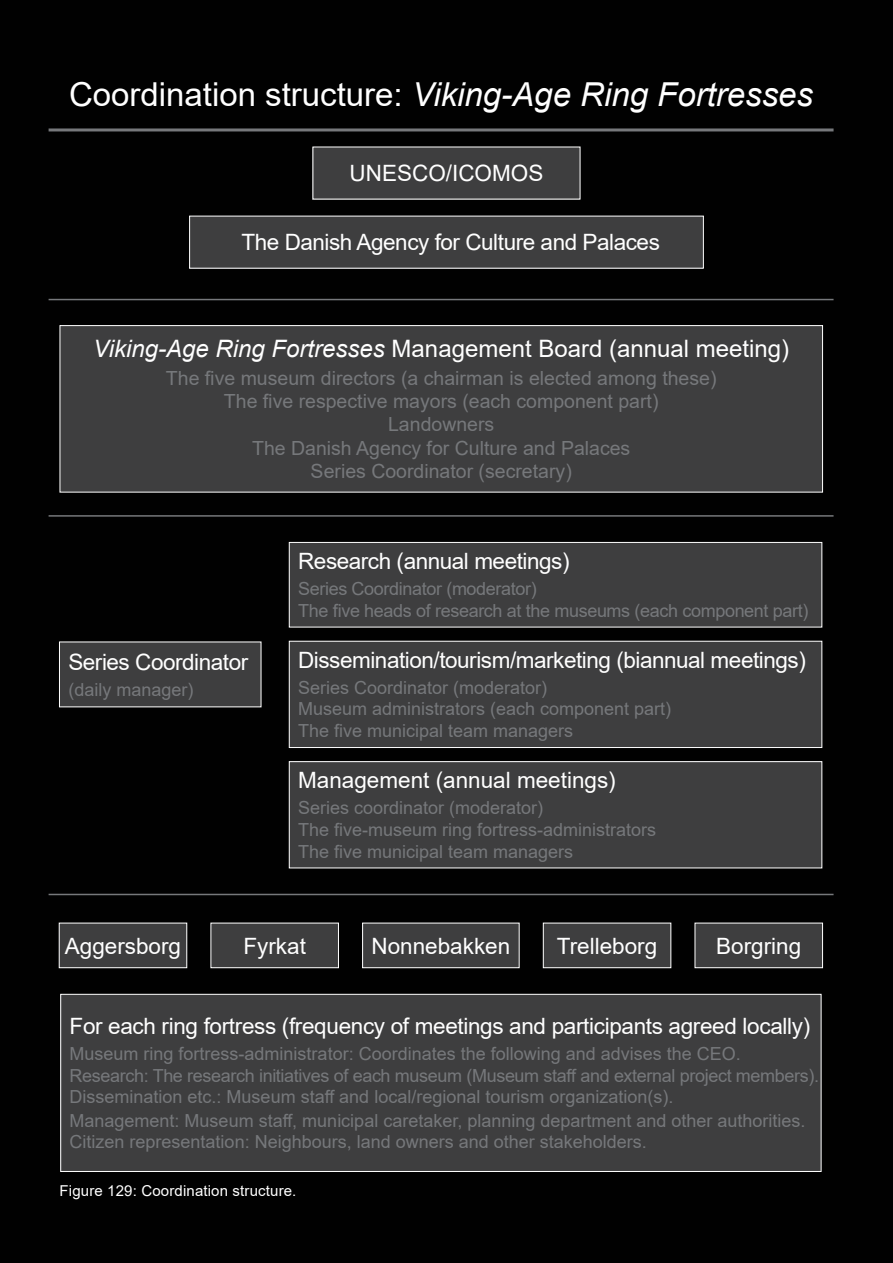
<style>
.page{position:relative;width:893px;height:1263px;background:#010101}
.page>*{position:absolute;margin:0;border:0;box-sizing:border-box;transform-origin:0 0}
.t1{font:italic 33px "Arial";color:#fff}
.t2{font:24px "Arial";color:#fff}
.t3{font:22.5px "Arial";letter-spacing:-.015em;color:#fff}
.t4{font:19.5px "Arial";color:#76787b}
.t5{font:18px "Arial";color:#76787b}
.t6{font:18px "Arial";letter-spacing:-.02em;color:#76787b}
.billedtekst_på_sort_baggrund{font:15px "Arial";letter-spacing:.01em;color:#fff}
.s1{font-style:normal}
.s2{font-style:italic}
</style>
<div class="page">
<div style="left:695px;top:923px;width:127px;height:45px;background:#3e3e3f"></div>
<div style="left:695px;top:923px;width:128px;height:45px;border:1px solid #fff"></div>
<div style="left:313px;top:147px;width:267px;height:52px;background:#3e3e3f"></div>
<div style="left:190px;top:216px;width:513px;height:52px;background:#3e3e3f"></div>
<div style="left:60px;top:326px;width:762px;height:166px;background:#3e3e3f"></div>
<div style="left:60px;top:325px;width:763px;height:167px;border:1px solid #fff"></div>
<div style="left:289px;top:542px;width:533px;height:85px;background:#3e3e3f"></div>
<div style="left:289px;top:542px;width:533px;height:85px;border:1px solid #fff"></div>
<div style="left:289px;top:641px;width:533px;height:106px;background:#3e3e3f"></div>
<div style="left:289px;top:641px;width:533px;height:107px;border:1px solid #fff"></div>
<div style="left:289px;top:762px;width:533px;height:106px;background:#3e3e3f"></div>
<div style="left:289px;top:761px;width:533px;height:107px;border:1px solid #fff"></div>
<div style="left:59px;top:642px;width:202px;height:65px;background:#3e3e3f"></div>
<div style="left:59px;top:923px;width:128px;height:45px;background:#3e3e3f"></div>
<div style="left:59px;top:923px;width:128px;height:45px;border:1px solid #fff"></div>
<div style="left:211px;top:923px;width:127px;height:45px;background:#3e3e3f"></div>
<div style="left:211px;top:923px;width:128px;height:45px;border:1px solid #fff"></div>
<div style="left:363px;top:923px;width:156px;height:45px;background:#3e3e3f"></div>
<div style="left:362px;top:923px;width:158px;height:45px;border:1px solid #fff"></div>
<div style="left:543px;top:923px;width:128px;height:45px;background:#3e3e3f"></div>
<div style="left:543px;top:923px;width:128px;height:45px;border:1px solid #fff"></div>
<div style="left:61px;top:994px;width:760px;height:177px;background:#3e3e3f"></div>
<div style="left:60px;top:994px;width:761px;height:178px;border:1px solid #fff"></div>
<hr style="left:49px;top:128px;width:784px;height:3px;background:#76787b">
<hr style="left:49px;top:299px;width:784px;height:1px;background:#76787b">
<hr style="left:49px;top:515px;width:784px;height:2px;background:#76787b">
<hr style="left:49px;top:894px;width:784px;height:1px;background:#76787b">
<p class="t1" style="left:69px;top:73px;width:746px"><span class="s1">Coordination structure:</span> Viking-Age Ring Fortresses</p>
<p class="t3" style="left:350px;top:158px;width:195px">UNESCO/ICOMOS</p>
<p class="t3" style="left:241px;top:227px;width:420px">The Danish Agency for Culture and Palaces</p>
<p class="t2" style="left:93px;top:332px;width:697px"><span class="s2">Viking-Age Ring Fortresses</span> Management Board (annual meeting)</p>
<p class="t4" style="left:166px;top:364px;width:552px">The five museum directors (a chairman is elected among these)</p>
<p class="t4" style="left:224px;top:388px;width:436px">The five respective mayors (each component part)</p>
<p class="t4" style="left:388px;top:411px;width:108px">Landowners</p>
<p class="t4" style="left:252px;top:434px;width:380px">The Danish Agency for Culture and Palaces</p>
<p class="t4" style="left:311px;top:458px;width:263px">Series Coordinator (secretary)</p>
<p class="t3" style="left:68px;top:646px;width:181px">Series Coordinator</p>
<p class="t5" style="left:68px;top:677px;width:127px">(daily manager)</p>
<p class="t3" style="left:298px;top:546px;width:273px">Research (annual meetings)</p>
<p class="t6" style="left:298px;top:576px;width:240px">Series Coordinator (moderator)</p>
<p class="t6" style="left:298px;top:598px;width:512px">The five heads of research at the museums (each component part)</p>
<p class="t3" style="left:298px;top:645px;width:509px">Dissemination/tourism/marketing (biannual meetings)</p>
<p class="t5" style="left:298px;top:675px;width:251px">Series Coordinator (moderator)</p>
<p class="t5" style="left:298px;top:697px;width:375px">Museum administrators (each component part)</p>
<p class="t5" style="left:298px;top:718px;width:277px">The five municipal team managers</p>
<p class="t3" style="left:298px;top:765px;width:319px">Management (annual meetings)</p>
<p class="t5" style="left:298px;top:795px;width:247px">Series coordinator (moderator)</p>
<p class="t5" style="left:298px;top:817px;width:360px">The five-museum ring fortress-administrators</p>
<p class="t5" style="left:298px;top:839px;width:277px">The five municipal team managers</p>
<p class="t3" style="left:65px;top:930px;width:118px">Aggersborg</p>
<p class="t3" style="left:243px;top:930px;width:64px">Fyrkat</p>
<p class="t3" style="left:371px;top:930px;width:140px">Nonnebakken</p>
<p class="t3" style="left:557px;top:930px;width:102px">Trelleborg</p>
<p class="t3" style="left:716px;top:930px;width:87px">Borgring</p>
<p class="t3" style="left:70px;top:1011px;width:742px">For each ring fortress (frequency of meetings and participants agreed locally)</p>
<p class="t5" style="left:70px;top:1041px;width:673px">Museum ring fortress-administrator: Coordinates the following and advises the CEO.</p>
<p class="t6" style="left:70px;top:1063px;width:751px">Research: The research initiatives of each museum (Museum staff and external project members).</p>
<p class="t5" style="left:70px;top:1084px;width:605px">Dissemination etc.: Museum staff and local/regional tourism organization(s).</p>
<p class="t5" style="left:70px;top:1108px;width:737px">Management: Museum staff, municipal caretaker, planning department and other authorities.</p>
<p class="t5" style="left:70px;top:1129px;width:579px">Citizen representation: Neighbours, land owners and other stakeholders.</p>
<p class="billedtekst_på_sort_baggrund" style="left:60px;top:1181px;width:238px">Figure 129: Coordination structure.</p>
</div>
